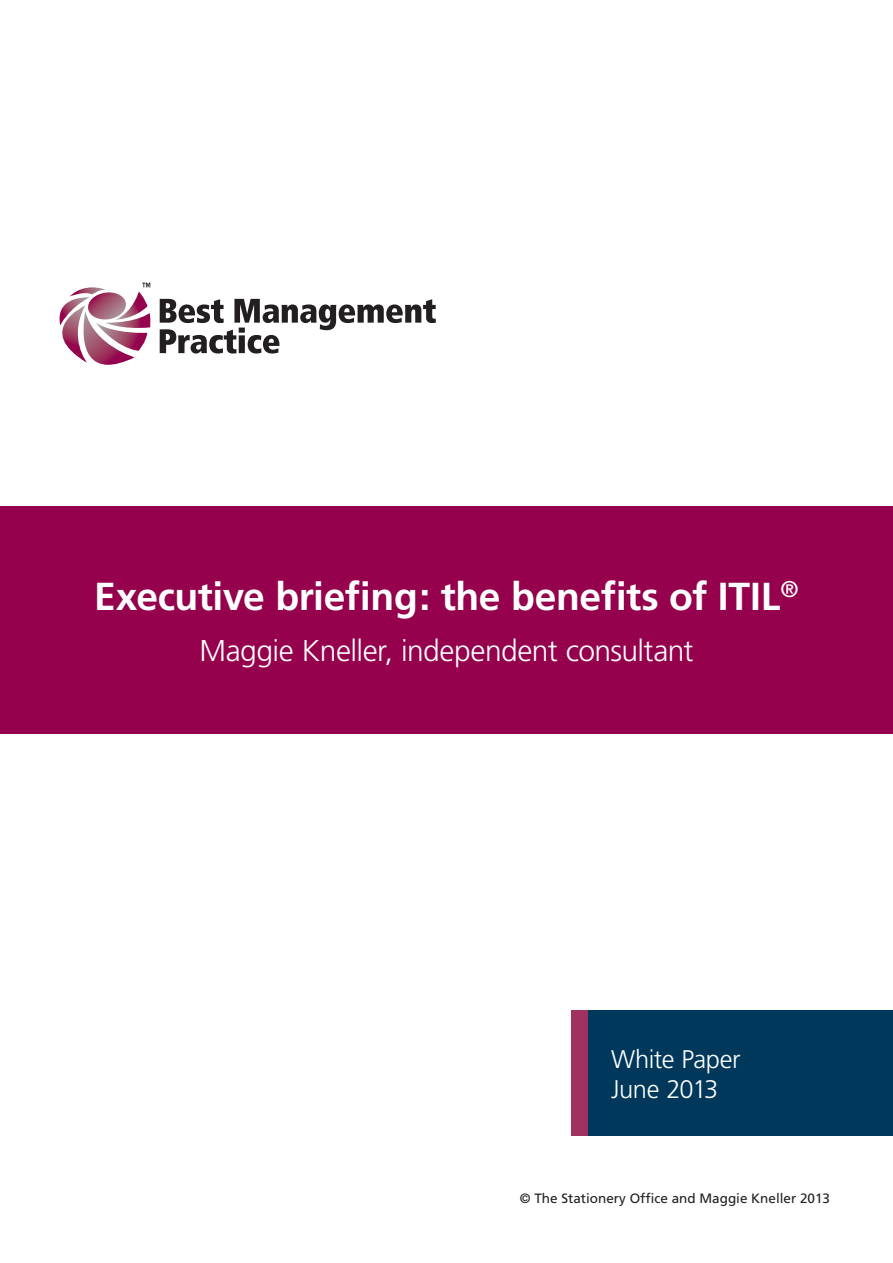
<style>
.page{position:relative;width:893px;height:1263px;background:#fff}
.page>*{position:absolute;margin:0;border:0;box-sizing:border-box;transform-origin:0 0}
.t1{font:700 39px "Frutiger";letter-spacing:-.01em;color:#fff}
.t2{font:300 30px "Frutiger";letter-spacing:-.02em;color:#fff}
.t3{font:300 25.5px/30px "Frutiger";letter-spacing:-.02em;color:#fff}
.t4{font:13.5px "Frutiger";color:#231f20}
</style>
<div class="page">
<div style="left:0;top:506px;width:893px;height:228px;background:#95014c"></div>
<div style="left:571px;top:1010px;width:322px;height:125px;background:#00385c"></div>
<div style="left:571px;top:1010px;width:17px;height:125px;background:#a1315e"></div>
<svg style="left:160px;top:299px;width:276px;height:55px"></svg>
<svg style="left:59px;top:283px;width:92px;height:82px"></svg>
<h1 class="t1" style="left:94px;top:574px;width:706px">Executive briefing: the benefits of ITIL<sup>®</sup></h1>
<h2 class="t2" style="left:199px;top:634px;width:496px">Maggie Kneller, independent consultant</h2>
<h3 class="t3" style="left:611px;top:1044px;width:131px">White Paper<br>June 2013</h3>
<p class="t4" style="left:520px;top:1191px;width:312px">© The Stationery Office and Maggie Kneller 2013</p>
</div>
